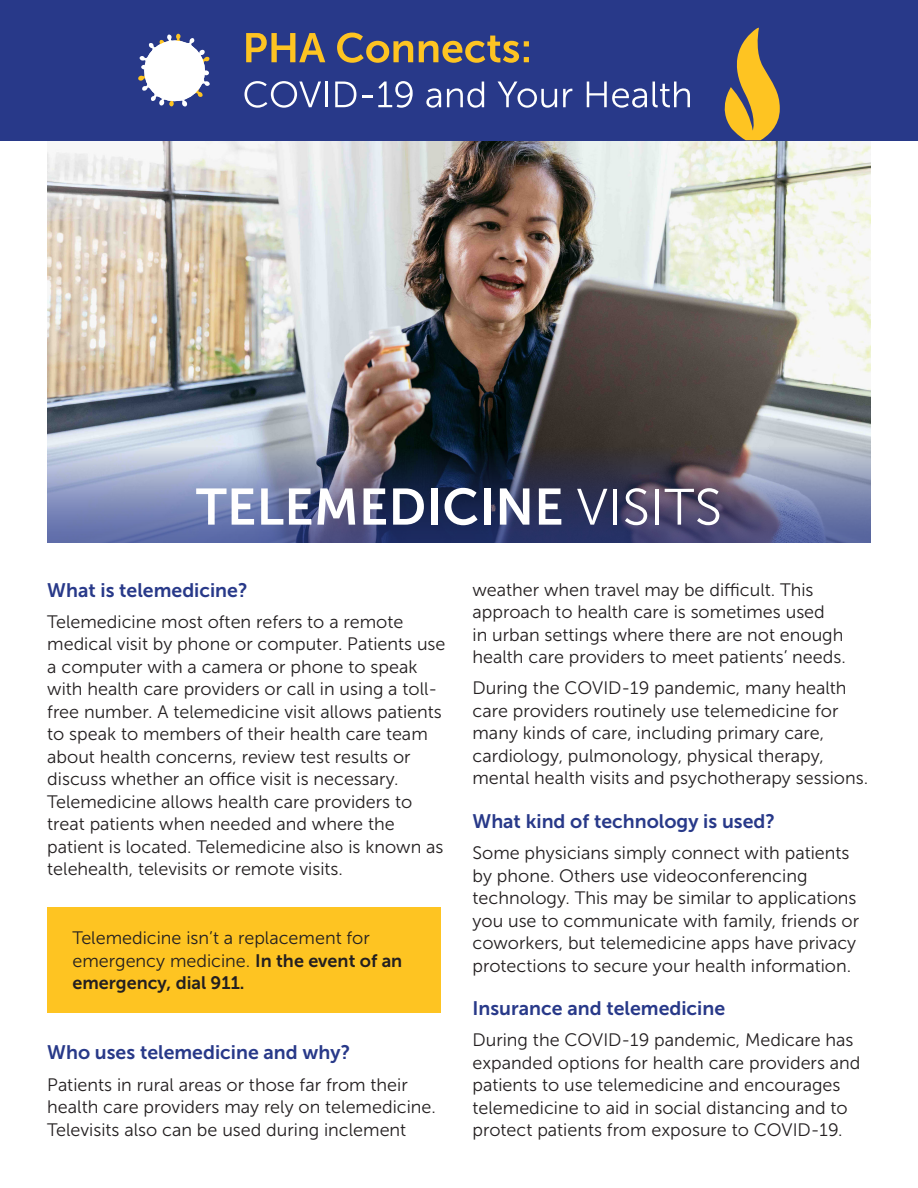
<style>
.page{position:relative;width:918px;height:1188px;background:#fff}
.page>*{position:absolute;margin:0;border:0;box-sizing:border-box;transform-origin:0 0}
.t1{font:51px "Museo Sans 700";letter-spacing:.005em;color:#fff}
.t2{font:19.5px "Museo Sans 700";color:#283989}
.t3{font:18px/22.5px "Museo Sans 300";color:#231f20}
.s1{font-family:"Museo Sans 300"}
.s2{font-family:"Museo Sans 700"}
</style>
<div class="page">
<div style="left:47px;top:908px;width:394px;height:105px;background:#fec422"></div>
<img style="left:47px;top:140px;width:823px;height:306px">
<div style="left:0;top:0;width:918px;height:140px;background:#283989"></div>
<svg style="left:246px;top:33px;width:79px;height:29px"></svg>
<svg style="left:337px;top:33px;width:76px;height:30px"></svg>
<svg style="left:419px;top:36px;width:110px;height:27px"></svg>
<svg style="left:244px;top:81px;width:77px;height:27px"></svg>
<hr style="left:325px;top:82px;width:3px;height:25px;background:#fff">
<svg style="left:335px;top:82px;width:21px;height:25px"></svg>
<svg style="left:362px;top:96px;width:10px;height:2px"></svg>
<svg style="left:378px;top:81px;width:35px;height:27px"></svg>
<svg style="left:426px;top:88px;width:15px;height:20px"></svg>
<svg style="left:447px;top:82px;width:37px;height:26px"></svg>
<svg style="left:498px;top:82px;width:59px;height:26px"></svg>
<svg style="left:563px;top:89px;width:9px;height:18px"></svg>
<svg style="left:587px;top:82px;width:60px;height:26px"></svg>
<svg style="left:653px;top:82px;width:37px;height:25px"></svg>
<svg style="left:138px;top:34px;width:72px;height:73px"></svg>
<svg style="left:724px;top:28px;width:56px;height:112px"></svg>
<img style="left:47px;top:446px;width:824px;height:96px">
<p class="t1" style="left:196px;top:479px;width:528px">TELEMEDICINE <span class="s1">VISITS</span></p>
<p class="t2" style="left:47px;top:579px;width:202px">What is telemedicine?</p>
<p class="t3" style="left:47px;top:611px;width:400px">Telemedicine most often refers to a remote medical visit by phone or computer. Patients use a computer with a camera or phone to speak with health care providers or call in using a toll&shy;free number. A telemedicine visit allows patients to speak to members of their health care team about health concerns, review test results or discuss whether an office visit is necessary.<br>Telemedicine allows health care providers to treat patients when needed and where the patient is located. Telemedicine also is known as telehealth, televisits or remote visits.</p>
<p class="t3" style="left:72px;top:927px;width:331px">Telemedicine isn’t a replacement for emergency medicine. <span class="s2">In the event of an emergency, dial 911.</span></p>
<p class="t2" style="left:47px;top:1042px;width:304px">Who uses telemedicine and why?</p>
<p class="t3" style="left:47px;top:1073px;width:390px">Patients in rural areas or those far from their health care providers may rely on telemedicine.<br>Televisits also can be used during inclement</p>
<p class="t3" style="left:472px;top:578px;width:375px">weather when travel may be difficult. This approach to health care is sometimes used<br>in urban settings where there are not enough health care providers to meet patients’ needs.</p>
<p class="t3" style="left:472px;top:677px;width:397px">During the COVID-19 pandemic, many health care providers routinely use telemedicine for many kinds of care, including primary care, cardiology, pulmonology, physical therapy, mental health visits and psychotherapy sessions.</p>
<p class="t2" style="left:472px;top:810px;width:304px">What kind of technology is used?</p>
<p class="t3" style="left:472px;top:842px;width:388px">Some physicians simply connect with patients by phone. Others use videoconferencing technology. This may be similar to applications you use to communicate with family, friends or coworkers, but telemedicine apps have privacy protections to secure your health information.</p>
<p class="t2" style="left:472px;top:998px;width:254px">Insurance and telemedicine</p>
<p class="t3" style="left:472px;top:1029px;width:389px">During the COVID-19 pandemic, Medicare has expanded options for health care providers and patients to use telemedicine and encourages telemedicine to aid in social distancing and to protect patients from exposure to COVID-19.</p>
</div>
